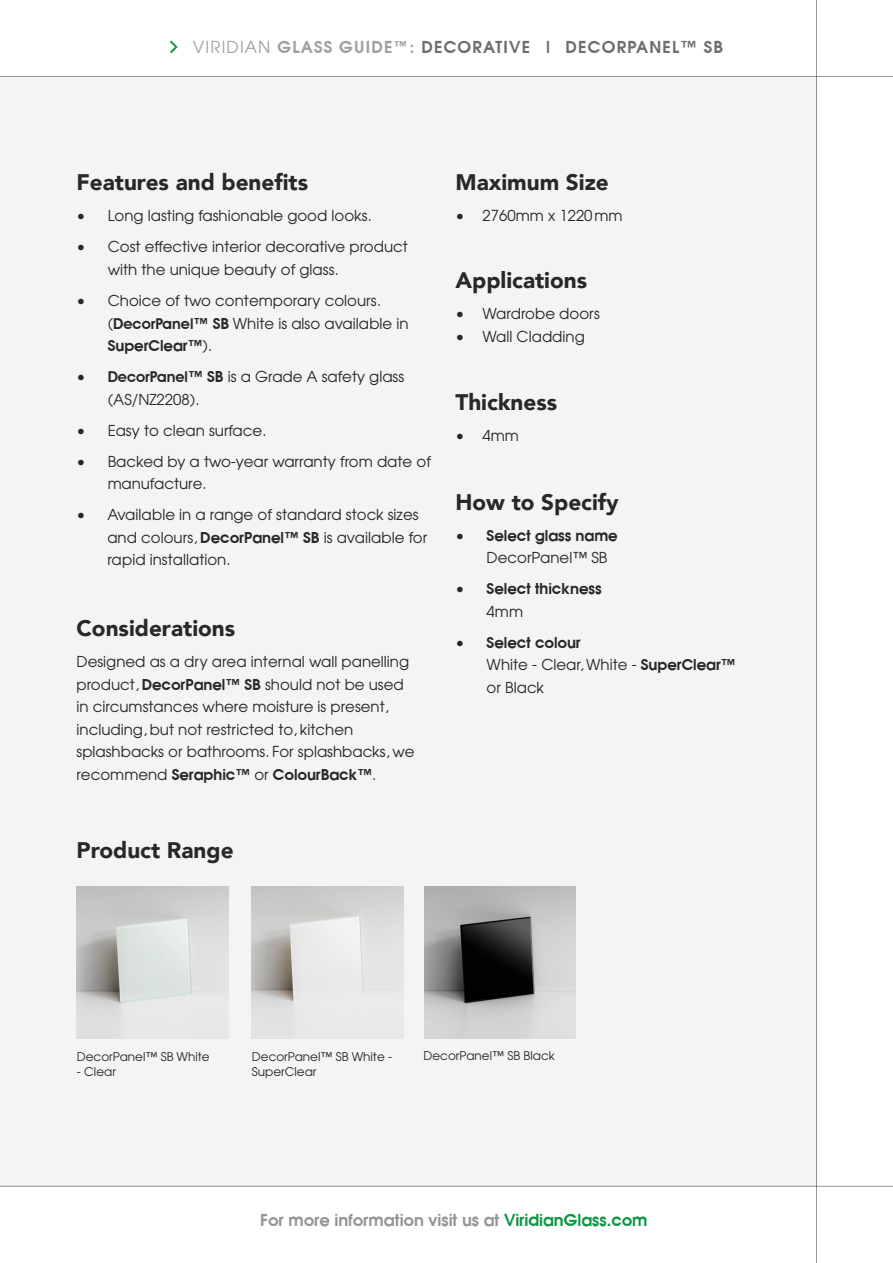
<style>
.page{position:relative;width:893px;height:1263px;background:#fff}
.page>*{position:absolute;margin:0;border:0;box-sizing:border-box;transform-origin:0 0}
.t1{font:900 22.5px "Avenir";color:#28282a}
.t2{font:700 16.5px "Avant Garde";color:#939598}
.t3{font:700 16.5px "Avant Garde";letter-spacing:.07em;color:#6d6e71}
.t4{font:15px/22.5px "Avant Garde";color:#28282a}
.t5{font:700 15px/22.5px "Avant Garde";color:#28282a}
.t6{font:12px "Avant Garde";color:#28282a}
.s1{font-weight:400;color:#9d9fa2}
.s2{color:#9d9fa2}
.s3{font-size:13.5px;color:#9d9fa2}
.s4{font-family:"Avant Garde IT Cby BT";font-weight:600}
.s5{font-weight:700}
.s6{font-weight:400}
.s7{color:#109647}
</style>
<div class="page">
<hr style="left:0;top:76px;width:893px;height:1px;background:#28282a">
<hr style="left:0;top:1186px;width:893px;height:1px;background:#28282a">
<hr style="left:816px;top:0;width:1px;height:1263px;background:#28282a">
<div style="left:0;top:77px;width:816px;height:1109px;background:#f4f4f4"></div>
<svg style="left:170px;top:40px;width:8px;height:13px"></svg>
<img style="left:77px;top:886px;width:152px;height:152px">
<img style="left:424px;top:886px;width:152px;height:152px">
<img style="left:252px;top:886px;width:152px;height:152px">
<p class="t3" style="left:193px;top:35px;width:532px"><span class="s1">VIRIDIAN</span> <span class="s2">GLASS GUIDE</span><span class="s3">™</span> <span class="s2">:</span> DECORATIVE | DECORPANEL™ SB</p>
<h1 class="t1" style="left:77px;top:163px;width:233px">Features and benefits</h1>
<p class="t4" style="left:77px;top:204px;width:297px">• Long lasting fashionable good looks.</p>
<p class="t4" style="left:108px;top:235px;width:302px;text-indent:-31px">• Cost effective interior decorative product with the unique beauty of glass.</p>
<p class="t4" style="left:108px;top:289px;width:302px;text-indent:-31px">• Choice of two contemporary colours. (<span class="s4">DecorPanel</span><span class="s5">™ SB</span> White is also available in<br><span class="s5">SuperClear™</span>).</p>
<p class="t4" style="left:108px;top:365px;width:298px;text-indent:-31px">• <span class="s4">DecorPanel</span><span class="s5">™ SB</span> is a Grade A safety glass (AS/NZ2208).</p>
<p class="t4" style="left:77px;top:418px;width:191px">• Easy to clean surface.</p>
<p class="t4" style="left:108px;top:449px;width:325px;text-indent:-31px">• Backed by a two-year warranty from date of manufacture.</p>
<p class="t4" style="left:107px;top:503px;width:321px;text-indent:-31px">• Available in a range of standard stock sizes and colours, <span class="s5">DecorPanel™ SB</span> is available for rapid installation.</p>
<h1 class="t1" style="left:77px;top:609px;width:160px">Considerations</h1>
<p class="t4" style="left:77px;top:650px;width:339px">Designed as a dry area internal wall panelling product, <span class="s5">DecorPanel™ SB</span> should not be used in circumstances where moisture is present, including, but not restricted to, kitchen splashbacks or bathrooms. For splashbacks, we recommend <span class="s5">Seraphic™</span> or <span class="s5">ColourBack™</span>.</p>
<h1 class="t1" style="left:77px;top:831px;width:159px">Product Range</h1>
<h1 class="t1" style="left:455px;top:163px;width:155px">Maximum Size</h1>
<p class="t4" style="left:455px;top:204px;width:169px">• 2760mm x 1220mm</p>
<h1 class="t1" style="left:455px;top:261px;width:133px">Applications</h1>
<p class="t4" style="left:455px;top:302px;width:146px">• Wardrobe doors</p>
<p class="t4" style="left:455px;top:324px;width:131px">• Wall Cladding</p>
<h1 class="t1" style="left:455px;top:383px;width:103px">Thickness</h1>
<p class="t4" style="left:455px;top:424px;width:65px">• 4mm</p>
<h1 class="t1" style="left:455px;top:482px;width:165px">How to Specify</h1>
<p class="t5" style="left:487px;top:523px;width:133px;text-indent:-31px"><span class="s6">•</span> Select glass name<br><span class="s6">DecorPanel™ SB</span></p>
<p class="t5" style="left:487px;top:577px;width:116px;text-indent:-31px"><span class="s6">•</span> Select thickness<br><span class="s6">4mm</span></p>
<p class="t4" style="left:487px;top:630px;width:251px;text-indent:-31px">• <span class="s5">Select colour<br></span>White - Clear, White - <span class="s5">SuperClear™ </span>or Black</p>
<p class="t6" style="left:77px;top:1049px;width:134px">DecorPanel™ SB White</p>
<p class="t6" style="left:77px;top:1064px;width:41px">- Clear</p>
<p class="t6" style="left:252px;top:1049px;width:142px">DecorPanel™ SB White -</p>
<p class="t6" style="left:423px;top:1048px;width:133px">DecorPanel™ SB Black</p>
<p class="t6" style="left:252px;top:1064px;width:66px">SuperClear</p>
<p class="t2" style="left:260px;top:1208px;width:389px">For more information visit us at <span class="s7">ViridianGlass.com</span></p>
</div>
